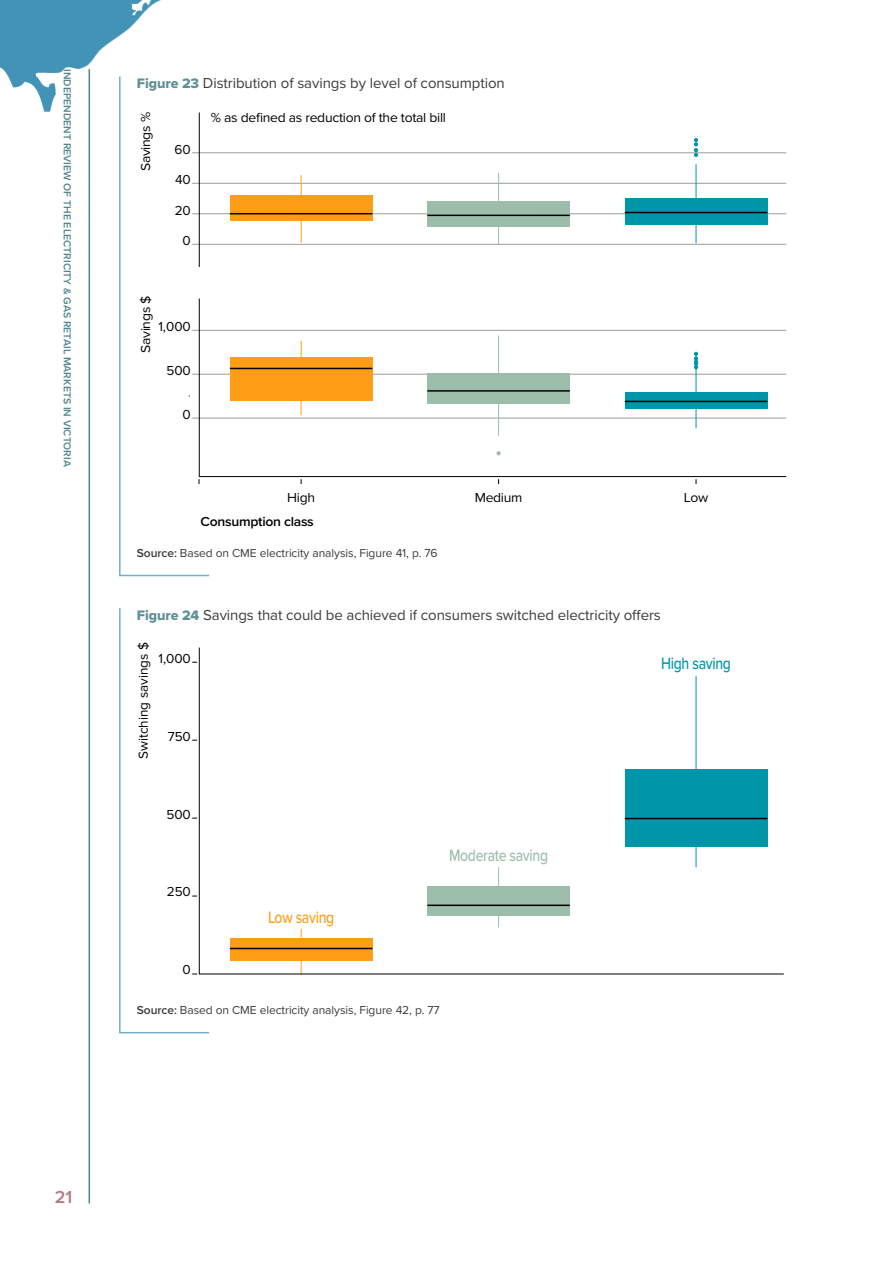
<style>
.page{position:relative;width:893px;height:1263px;background:#fff}
.page>*{position:absolute;margin:0;border:0;box-sizing:border-box;transform-origin:0 0}
.t1{font:600 18px "Proxima Nova";color:#b37b80}
.t2{font:500 17.1px "Proxima Nova";letter-spacing:-.02em;color:#9dbdab;scale:.82 1}
.t3{font:500 17.1px "Proxima Nova";letter-spacing:-.02em;color:#0096a9;scale:.82 1}
.t4{font:500 17.1px "Proxima Nova";letter-spacing:-.02em;color:#ff9e16;scale:.82 1}
.t5{font:15px "Proxima Nova";letter-spacing:-.005em;color:#3c3c3b}
.t6{font:13.5px "Proxima Nova";letter-spacing:-.02em;color:#000}
.t7{font:13.5px "Proxima Nova";color:#000}
.t8{font:600 13.5px "Proxima Nova";letter-spacing:-.02em;color:#000}
.t9{font:12px "Proxima Nova";letter-spacing:-.005em;color:#3c3c3b}
.t10{font:600 10.5px "Proxima Nova";color:#4e868e}
.s1{font-family:"Proxima Nova Extrabld";font-size:14.25px;color:#609198}
.s2{font-weight:600}
</style>
<div class="page">
<hr style="left:89px;top:69px;width:1px;height:1134px;background:#4e868e">
<img style="left:0;top:0;width:372px;height:182px">
<hr style="left:301px;top:929px;width:1px;height:46px;background:#ff9e16">
<svg style="left:211px;top:676px;width:573px;height:298px"></svg>
<svg style="left:119px;top:608px;width:92px;height:426px"></svg>
<hr style="left:192px;top:244px;width:594px;height:1px;background:#9d9d9c">
<hr style="left:192px;top:214px;width:594px;height:1px;background:#9d9d9c">
<hr style="left:192px;top:183px;width:594px;height:1px;background:#9d9d9c">
<hr style="left:192px;top:153px;width:594px;height:1px;background:#9d9d9c">
<div style="left:625px;top:198px;width:142px;height:27px;background:#0096a9"></div>
<hr style="left:696px;top:164px;width:1px;height:79px;background:#0096a9">
<hr style="left:625px;top:212px;width:142px;height:1px;background:#000">
<svg style="left:694px;top:138px;width:4px;height:19px"></svg>
<div style="left:427px;top:202px;width:143px;height:25px;background:#9dbdab"></div>
<hr style="left:498px;top:173px;width:1px;height:71px;background:#9dbdab">
<hr style="left:427px;top:215px;width:143px;height:1px;background:#000">
<hr style="left:301px;top:175px;width:1px;height:68px;background:#ff9e16">
<div style="left:230px;top:195px;width:142px;height:26px;background:#ff9e16"></div>
<hr style="left:230px;top:213px;width:142px;height:1px;background:#000">
<svg style="left:211px;top:329px;width:576px;height:148px"></svg>
<svg style="left:118px;top:75px;width:93px;height:502px"></svg>
<p class="t10" style="left:74px;top:69px;width:399px;rotate:90deg">INDEPENDENT REVIEW OF THE ELECTRICITY &amp; GAS RETAIL MARKETS IN VICTORIA</p>
<p class="t5" style="left:137px;top:74px;width:369px"><span class="s1">Figure 23</span> Distribution of savings by level of consumption</p>
<p class="t6" style="left:138px;top:171px;width:61px;rotate:-90deg">Savings %</p>
<p class="t6" style="left:175px;top:141px;width:18px">60</p>
<p class="t6" style="left:175px;top:172px;width:17px">40</p>
<p class="t6" style="left:175px;top:202px;width:18px">20</p>
<p class="t6" style="left:183px;top:233px;width:10px">0</p>
<p class="t6" style="left:138px;top:353px;width:59px;rotate:-90deg">Savings $</p>
<p class="t6" style="left:158px;top:319px;width:34px">1,000</p>
<p class="t6" style="left:166px;top:363px;width:26px">500</p>
<p class="t6" style="left:183px;top:407px;width:10px">0</p>
<p class="t6" style="left:211px;top:109px;width:237px">% as defined as reduction of the total bill</p>
<p class="t6" style="left:287px;top:490px;width:29px">High</p>
<p class="t6" style="left:475px;top:490px;width:49px">Medium</p>
<p class="t6" style="left:684px;top:490px;width:26px">Low</p>
<p class="t8" style="left:201px;top:513px;width:115px">Consumption class</p>
<p class="t9" style="left:137px;top:546px;width:302px"><span class="s2">Source:</span> Based on CME electricity analysis, Figure 41, p. 76</p>
<p class="t5" style="left:137px;top:606px;width:526px"><span class="s1">Figure 24</span> Savings that could be achieved if consumers switched electricity offers</p>
<p class="t7" style="left:135px;top:759px;width:118px;rotate:-90deg">Switching savings $</p>
<p class="t6" style="left:158px;top:651px;width:34px">1,000</p>
<p class="t6" style="left:168px;top:728px;width:25px">750</p>
<p class="t6" style="left:166px;top:806px;width:26px">500</p>
<p class="t6" style="left:167px;top:884px;width:26px">250</p>
<p class="t4" style="left:268px;top:907px;width:82px">Low saving</p>
<p class="t2" style="left:449px;top:845px;width:122px">Moderate saving</p>
<p class="t6" style="left:183px;top:961px;width:10px">0</p>
<p class="t9" style="left:137px;top:1003px;width:304px"><span class="s2">Source:</span> Based on CME electricity analysis, Figure 42, p. 77</p>
<p class="t3" style="left:661px;top:653px;width:87px">High saving</p>
<p class="t1" style="left:55px;top:1187px;width:19px">21</p>
</div>
